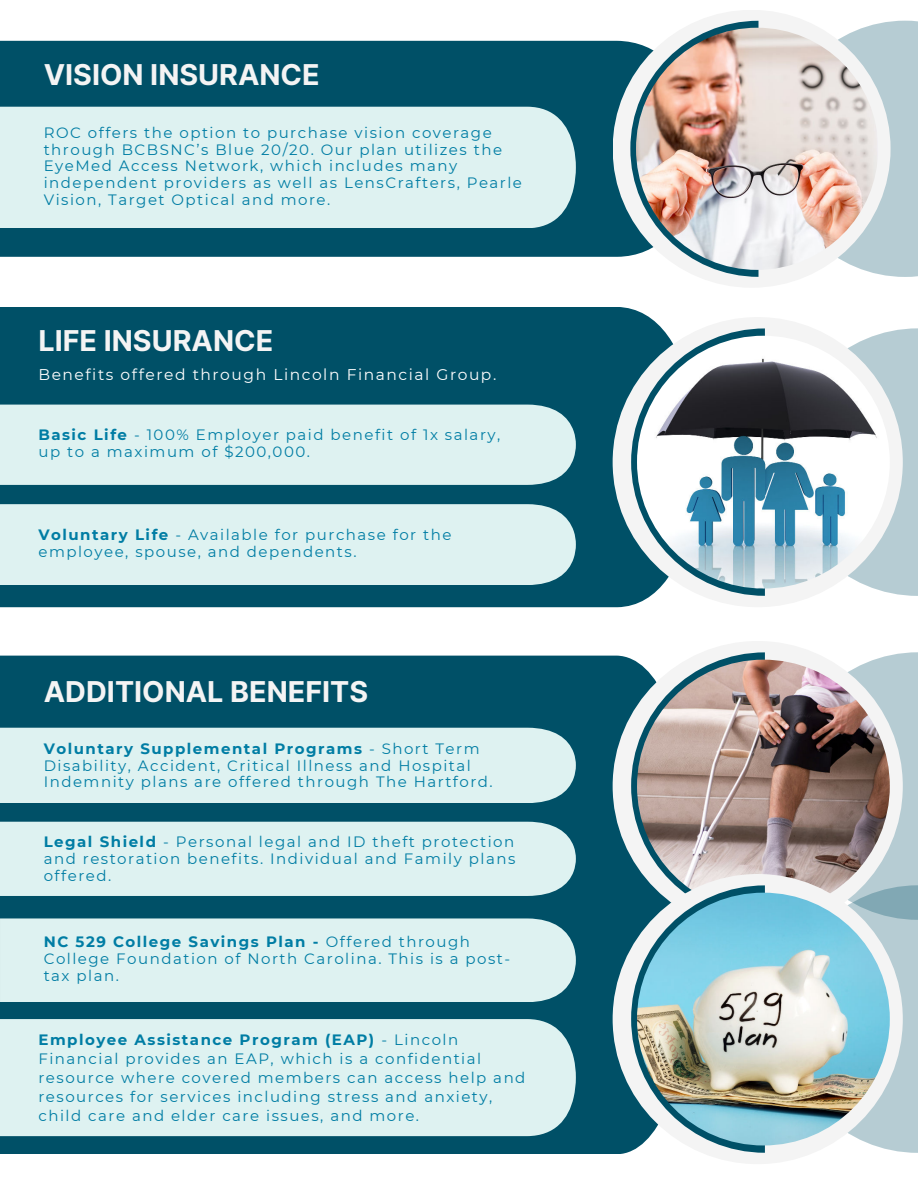
<style>
.page{position:relative;width:918px;height:1188px;background:#fff}
.page>*{position:absolute;margin:0;border:0;box-sizing:border-box;transform-origin:0 0}
.t1{font:700 28.65px "Inter";color:#f4f4f4}
.t2{font:15.45px "Montserrat";letter-spacing:.1em;color:#fff}
.t3{font:15px/16.8px "Montserrat";letter-spacing:.1em;color:#007da4}
.s1{font-weight:700}
</style>
<div class="page">
<div style="left:0;top:41px;width:630px;height:216px;background:#005067"></div>
<svg style="left:838px;top:21px;width:80px;height:256px;background:#bacfd5"></svg>
<div style="left:613px;top:10px;width:278px;height:278px;background:#f4f4f4;border-radius:50%"></div>
<svg style="left:630px;top:21px;width:129px;height:256px"></svg>
<img style="left:636px;top:28px;width:242px;height:242px;border-radius:50%">
<div style="left:0;top:107px;width:576px;height:121px;background:#def2f1"></div>
<div style="left:0;top:307px;width:662px;height:300px;background:#005067"></div>
<svg style="left:848px;top:328px;width:70px;height:268px;background:#bcd0d7"></svg>
<div style="left:613px;top:317px;width:290px;height:290px;background:#f4f4f4;border-radius:50%"></div>
<svg style="left:631px;top:328px;width:134px;height:268px"></svg>
<img style="left:637px;top:336px;width:253px;height:253px;border-radius:50%">
<div style="left:0;top:405px;width:576px;height:80px;background:#def2f1"></div>
<div style="left:0;top:504px;width:576px;height:81px;background:#def2f1"></div>
<div style="left:1px;top:656px;width:630px;height:498px;background:#005067"></div>
<div style="left:848px;top:652px;width:70px;height:233px;background:#b6ccd3"></div>
<div style="left:613px;top:641px;width:290px;height:290px;background:#f4f4f4;border-radius:50%"></div>
<img style="left:637px;top:660px;width:253px;height:252px;border-radius:50%">
<div style="left:0;top:728px;width:576px;height:75px;background:#def2f1"></div>
<div style="left:0;top:822px;width:576px;height:74px;background:#def2f1"></div>
<div style="left:0;top:918px;width:576px;height:84px;background:#def2f1"></div>
<div style="left:0;top:1019px;width:576px;height:117px;background:#def2f1"></div>
<svg style="left:815px;top:885px;width:103px;height:268px;background:#b5cbd2"></svg>
<div style="left:613px;top:874px;width:290px;height:290px;background:#f4f4f4;border-radius:50%"></div>
<svg style="left:631px;top:652px;width:134px;height:501px"></svg>
<img style="left:637px;top:893px;width:253px;height:252px;border-radius:50%">
<h1 class="t1" style="left:44px;top:54px;width:278px">VISION INSURANCE</h1>
<p class="t3" style="left:44px;top:123px;width:480px">ROC offers the option to purchase vision coverage through BCBSNC’s Blue 20/20. Our plan utilizes the EyeMed Access Network, which includes many independent providers as well as LensCrafters, Pearle Vision, Target Optical and more.</p>
<h1 class="t1" style="left:38px;top:320px;width:236px">LIFE INSURANCE</h1>
<p class="t2" style="left:38px;top:364px;width:459px">Benefits offered through Lincoln Financial Group.</p>
<p class="t3" style="left:38px;top:426px;width:463px"><span class="s1">Basic Life</span> - 100% Employer paid benefit of 1x salary, up to a maximum of $200,000.</p>
<p class="t3" style="left:38px;top:526px;width:415px"><span class="s1">Voluntary Life</span> - Available for purchase for the employee, spouse, and dependents.</p>
<h1 class="t1" style="left:44px;top:671px;width:326px">ADDITIONAL BENEFITS</h1>
<p class="t3" style="left:44px;top:739px;width:451px"><span class="s1">Voluntary Supplemental Programs</span> - Short Term<br>Disability, Accident, Critical Illness and Hospital<br>Indemnity plans are offered through The Hartford.</p>
<p class="t3" style="left:44px;top:833px;width:473px;text-align:justify"><span class="s1">Legal Shield</span> - Personal legal and ID theft protection and restoration benefits. Individual and Family plans offered.</p>
<p class="t3" style="left:44px;top:933px;width:468px"><span class="s1">NC 529 College Savings Plan -</span> Offered through<br>College Foundation of North Carolina. This is a post&shy;tax plan.</p>
<p class="t3" style="left:38px;top:1029px;width:489px;line-height:19.2px"><span class="s1">Employee Assistance Program (EAP)</span> - Lincoln Financial provides an EAP, which is a confidential resource where covered members can access help and resources for services including stress and anxiety, child care and elder care issues, and more.</p>
</div>
